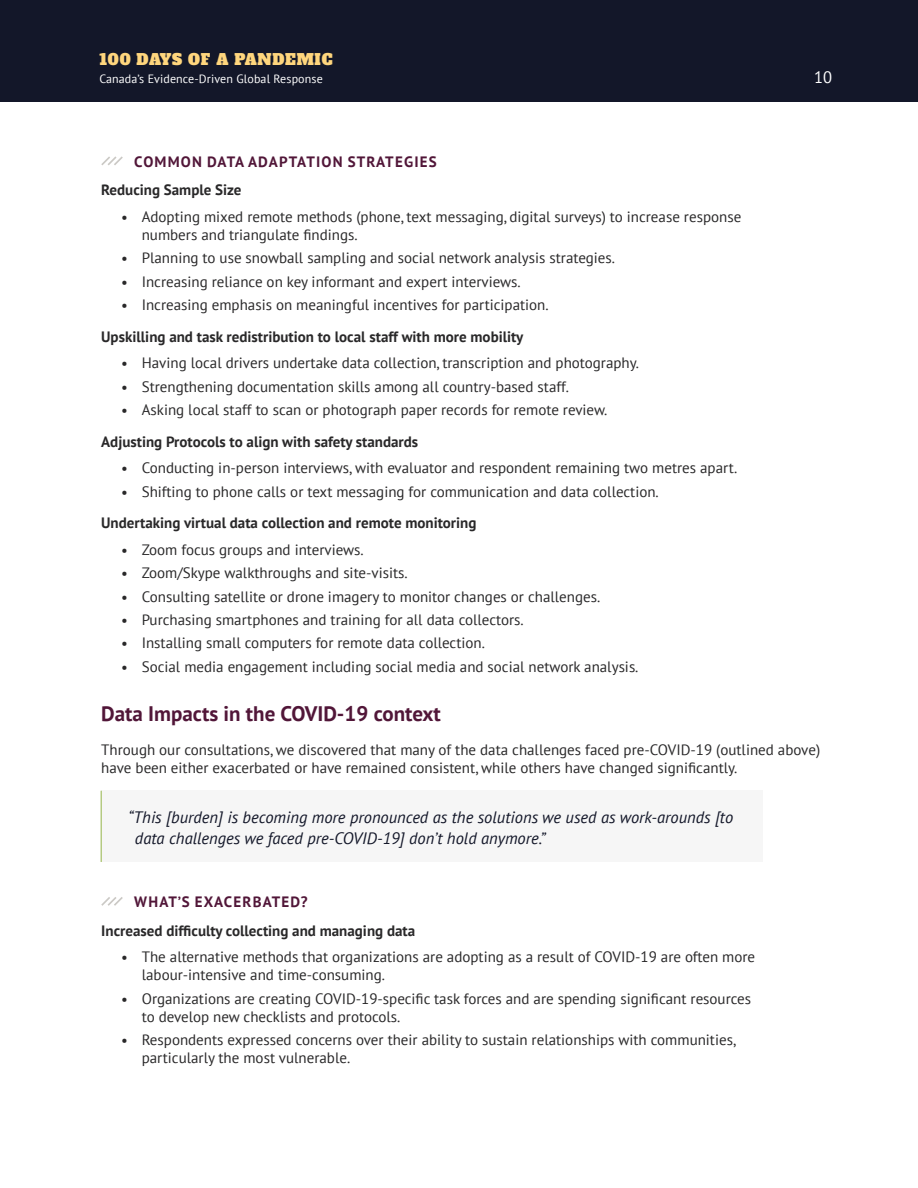
<style>
.page{position:relative;width:918px;height:1188px;background:#fff}
.page>*{position:absolute;margin:0;border:0;box-sizing:border-box;transform-origin:0 0}
.t1{font:700 21px "PT Sans";color:#511638}
.t2{font:italic 16.5px/21px "PT Sans";color:#131729}
.t3{font:16.5px "PT Sans";color:#fff}
.Body_Paragraph{font:15px/18px "PT Sans";color:#292829}
.Body_Paragraph-2{font:700 15px "PT Sans";color:#292829}
.t4{font:700 15px "PT Sans";letter-spacing:.08em;color:#511638}
.t5{font:15px "Alfa Slab One";letter-spacing:.05em;color:#ffd67d}
.t6{font:12px "PT Sans";letter-spacing:.01em;color:#fff}
.s1{font-weight:700;font-size:13.5px}
</style>
<div class="page">
<div style="left:0;top:0;width:918px;height:101px;background:#131729"></div>
<svg style="left:101px;top:156px;width:22px;height:10px"></svg>
<div style="left:101px;top:791px;width:662px;height:71px;background:#f6f6f6"></div>
<hr style="left:100px;top:791px;width:2px;height:71px;background:#b5ca82">
<svg style="left:101px;top:897px;width:22px;height:9px"></svg>
<p class="t5" style="left:99px;top:47px;width:235px">100 DAYS OF A PANDEMIC</p>
<p class="t6" style="left:99px;top:71px;width:225px">Canada’s Evidence-Driven Global Response</p>
<p class="t3" style="left:814px;top:67px;width:20px">10</p>
<h3 class="t4" style="left:134px;top:151px;width:304px">COMMON DATA ADAPTATION STRATEGIES</h3>
<p class="Body_Paragraph-2" style="left:101px;top:180px;width:142px">Reducing Sample Size</p>
<p class="Body_Paragraph" style="left:142px;top:207px;width:601px;text-indent:-20px"><span class="s1">•</span> Adopting mixed remote methods (phone, text messaging, digital surveys) to increase response numbers and triangulate findings.</p>
<p class="Body_Paragraph" style="left:122px;top:249px;width:495px"><span class="s1">•</span> Planning to use snowball sampling and social network analysis strategies.</p>
<p class="Body_Paragraph" style="left:122px;top:272px;width:401px"><span class="s1">•</span> Increasing reliance on key informant and expert interviews.</p>
<p class="Body_Paragraph" style="left:122px;top:296px;width:429px"><span class="s1">•</span> Increasing emphasis on meaningful incentives for participation.</p>
<p class="Body_Paragraph-2" style="left:101px;top:326px;width:424px">Upskilling and task redistribution to local staff with more mobility</p>
<p class="Body_Paragraph" style="left:122px;top:354px;width:519px"><span class="s1">•</span> Having local drivers undertake data collection, transcription and photography.</p>
<p class="Body_Paragraph" style="left:122px;top:377px;width:449px"><span class="s1">•</span> Strengthening documentation skills among all country-based staff.</p>
<p class="Body_Paragraph" style="left:122px;top:400px;width:487px"><span class="s1">•</span> Asking local staff to scan or photograph paper records for remote review.</p>
<p class="Body_Paragraph-2" style="left:101px;top:431px;width:318px">Adjusting Protocols to align with safety standards</p>
<p class="Body_Paragraph" style="left:122px;top:459px;width:617px"><span class="s1">•</span> Conducting in-person interviews, with evaluator and respondent remaining two metres apart.</p>
<p class="Body_Paragraph" style="left:122px;top:482px;width:539px"><span class="s1">•</span> Shifting to phone calls or text messaging for communication and data collection.</p>
<p class="Body_Paragraph-2" style="left:101px;top:513px;width:377px">Undertaking virtual data collection and remote monitoring</p>
<p class="Body_Paragraph" style="left:122px;top:540px;width:244px"><span class="s1">•</span> Zoom focus groups and interviews.</p>
<p class="Body_Paragraph" style="left:122px;top:564px;width:288px"><span class="s1">•</span> Zoom/Skype walkthroughs and site-visits.</p>
<p class="Body_Paragraph" style="left:122px;top:587px;width:480px"><span class="s1">•</span> Consulting satellite or drone imagery to monitor changes or challenges.</p>
<p class="Body_Paragraph" style="left:122px;top:610px;width:404px"><span class="s1">•</span> Purchasing smartphones and training for all data collectors.</p>
<p class="Body_Paragraph" style="left:122px;top:634px;width:365px"><span class="s1">•</span> Installing small computers for remote data collection.</p>
<p class="Body_Paragraph" style="left:122px;top:657px;width:519px"><span class="s1">•</span> Social media engagement including social media and social network analysis.</p>
<h2 class="t1" style="left:101px;top:700px;width:341px">Data Impacts in the COVID-19 context</h2>
<p class="Body_Paragraph" style="left:101px;top:741px;width:720px">Through our consultations, we discovered that many of the data challenges faced pre-COVID-19 (outlined above) have been either exacerbated or have remained consistent, while others have changed significantly.</p>
<p class="t2" style="left:135px;top:807px;width:600px;text-indent:-7px">“This [burden] is becoming more pronounced as the solutions we used as work-arounds [to data challenges we faced pre-COVID-19] don’t hold anymore.”</p>
<h3 class="t4" style="left:134px;top:892px;width:175px">WHAT’S EXACERBATED?</h3>
<p class="Body_Paragraph-2" style="left:101px;top:920px;width:315px">Increased difficulty collecting and managing data</p>
<p class="Body_Paragraph" style="left:142px;top:948px;width:615px;text-indent:-20px"><span class="s1">•</span> The alternative methods that organizations are adopting as a result of COVID-19 are often more labour-intensive and time-consuming.</p>
<p class="Body_Paragraph" style="left:142px;top:989px;width:611px;text-indent:-20px"><span class="s1">•</span> Organizations are creating COVID-19-specific task forces and are spending significant resources to develop new checklists and protocols.</p>
<p class="Body_Paragraph" style="left:142px;top:1031px;width:596px;text-indent:-20px"><span class="s1">•</span> Respondents expressed concerns over their ability to sustain relationships with communities, particularly the most vulnerable.</p>
</div>
